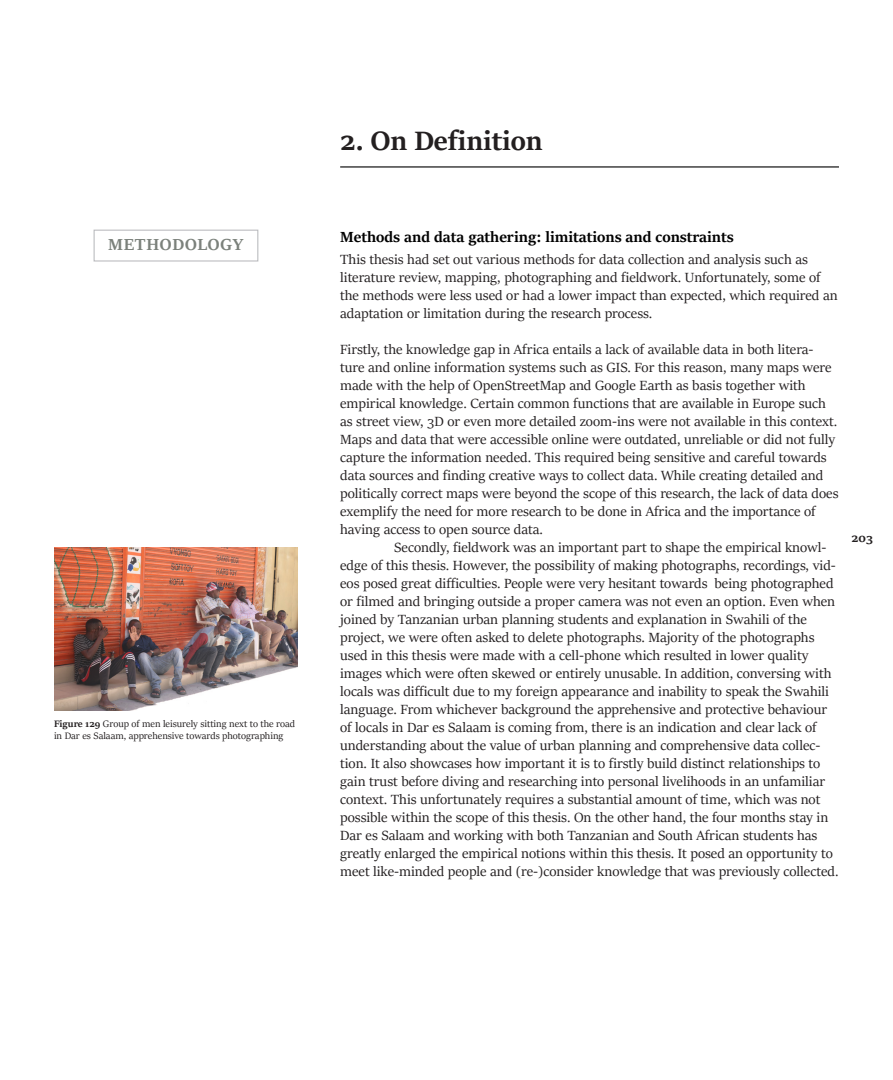
<style>
.page{position:relative;width:893px;height:1080px;background:#fff}
.page>*{position:absolute;margin:0;border:0;box-sizing:border-box;transform-origin:0 0}
.Headings{font:700 30px "Sitka Display";color:#231f20}
.Text{font:700 18px "Sitka Display";letter-spacing:.045em;color:#7b817b}
.subheadings{font:700 16.5px "Sitka Display";color:#000}
.Text-2{font:15px/18px "Sitka Display";color:#231f20}
.t1{font:700 13.5px "Sitka Display";color:#231f20}
.t2{font:10.5px/12.6px "Sitka Display";color:#231f20}
.s1{font-weight:700}
</style>
<div class="page">
<img style="left:54px;top:548px;width:244px;height:162px">
<div style="left:94px;top:230px;width:164px;height:32px;border:1px solid #bcbdc0"></div>
<hr style="left:340px;top:166px;width:499px;height:2px;background:#000">
<p class="Headings" style="left:340px;top:119px;width:204px">2. On Definition</p>
<p class="Text" style="left:108px;top:231px;width:137px">METHODOLOGY</p>
<p class="subheadings" style="left:340px;top:225px;width:395px">Methods and data gathering: limitations and constraints</p>
<p class="Text-2" style="left:340px;top:250px;width:499px">This thesis had set out various methods for data collection and analysis such as literature review, mapping, photographing and fieldwork. Unfortunately, some of the methods were less used or had a lower impact than expected, which required an adaptation or limitation during the research process.</p>
<p class="Text-2" style="left:340px;top:340px;width:500px">Firstly, the knowledge gap in Africa entails a lack of available data in both litera&shy;ture and online information systems such as GIS. For this reason, many maps were made with the help of OpenStreetMap and Google Earth as basis together with empirical knowledge. Certain common functions that are available in Europe such as street view, 3D or even more detailed zoom-ins were not available in this context.<br>Maps and data that were accessible online were outdated, unreliable or did not fully capture the information needed. This required being sensitive and careful towards data sources and finding creative ways to collect data. While creating detailed and politically correct maps were beyond the scope of this research, the lack of data does exemplify the need for more research to be done in Africa and the importance of having access to open source data.</p>
<p class="Text-2" style="left:340px;top:538px;width:500px;text-indent:54px">Secondly, fieldwork was an important part to shape the empirical knowl&shy;edge of this thesis. However, the possibility of making photographs, recordings, vid&shy;eos posed great difficulties. People were very hesitant towards being photographed or filmed and bringing outside a proper camera was not even an option. Even when joined by Tanzanian urban planning students and explanation in Swahili of the project, we were often asked to delete photographs. Majority of the photographs used in this thesis were made with a cell-phone which resulted in lower quality images which were often skewed or entirely unusable. In addition, conversing with locals was difficult due to my foreign appearance and inability to speak the Swahili language. From whichever background the apprehensive and protective behaviour of locals in Dar es Salaam is coming from, there is an indication and clear lack of understanding about the value of urban planning and comprehensive data collec&shy;tion. It also showcases how important it is to firstly build distinct relationships to gain trust before diving and researching into personal livelihoods in an unfamiliar context. This unfortunately requires a substantial amount of time, which was not possible within the scope of this thesis. On the other hand, the four months stay in Dar es Salaam and working with both Tanzanian and South African students has greatly enlarged the empirical notions within this thesis. It posed an opportunity to meet like-minded people and (re-)consider knowledge that was previously collected.</p>
<p class="t2" style="left:54px;top:716px;width:243px"><span class="s1">Figure 129</span> Group of men leisurely sitting next to the road in Dar es Salaam, apprehensive towards photographing</p>
<p class="t1" style="left:851px;top:528px;width:23px">203</p>
</div>
